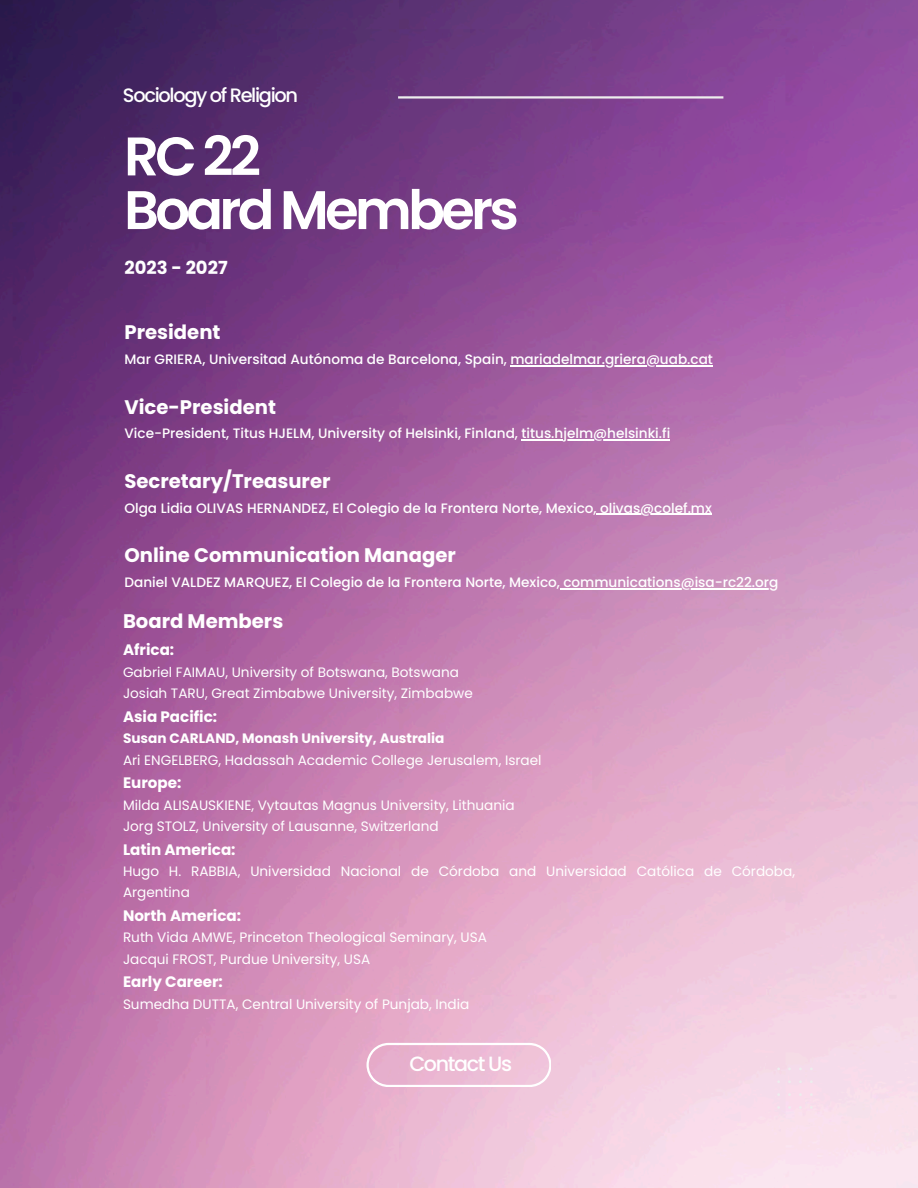
<style>
.page{position:relative;width:918px;height:1188px;background:#fff}
.page>*{position:absolute;margin:0;border:0;box-sizing:border-box;transform-origin:0 0}
.t1{font:600 54.3px/53.7px "Poppins";letter-spacing:-.07em;color:#fff}
.t2{font:500 20.7px "Poppins";letter-spacing:-.065em;color:#fff}
.t3{font:700 19.65px "Poppins";color:#fff}
.t4{font:500 19.35px "Poppins";letter-spacing:-.07em;color:#fff}
.t5{font:700 18px "Poppins";color:#fff}
.t6{font:700 15.15px "Poppins";color:#fff}
.t7{font:13.65px/21.3px "Poppins";color:#fff}
.t8{font:500 13.65px "Poppins";color:#fff}
.t9{font:700 13.65px "Poppins";color:#fff}
</style>
<div class="page">
<img style="left:0;top:0;width:918px;height:1188px">
<svg style="left:464px;top:0;width:454px;height:491px;background:#9a56a1"></svg>
<hr style="left:510px;top:365px;width:203px;height:1px;background:#fff">
<hr style="left:521px;top:440px;width:149px;height:1px;background:#fff">
<hr style="left:600px;top:514px;width:112px;height:1px;background:#fff">
<hr style="left:563px;top:588px;width:215px;height:1px;background:#fff">
<svg style="left:350px;top:1043px;width:214px;height:58px;background:#ecbed5"></svg>
<hr style="left:398px;top:96px;width:325px;height:3px;background:#ededed">
<p class="t4" style="left:123px;top:81px;width:177px">Sociology of Religion</p>
<p class="t1" style="left:124px;top:130px;width:396px">RC 22<br>Board Members</p>
<p class="t5" style="left:124px;top:255px;width:105px">2023 - 2027</p>
<p class="t3" style="left:124px;top:319px;width:98px">President</p>
<p class="t8" style="left:124px;top:350px;width:590px">Mar GRIERA, Universitad Autónoma de Barcelona, Spain, mariadelmar.griera@uab.cat</p>
<p class="t3" style="left:124px;top:393px;width:153px">Vice-President</p>
<p class="t8" style="left:124px;top:424px;width:547px">Vice-President, Titus HJELM, University of Helsinki, Finland, titus.hjelm@helsinki.fi</p>
<p class="t3" style="left:124px;top:467px;width:208px">Secretary/Treasurer</p>
<p class="t8" style="left:124px;top:498px;width:589px">Olga Lidia OLIVAS HERNANDEZ, El Colegio de la Frontera Norte, Mexico, olivas@colef.mx</p>
<p class="t3" style="left:124px;top:542px;width:333px">Online Communication Manager</p>
<p class="t8" style="left:124px;top:573px;width:655px">Daniel VALDEZ MARQUEZ, El Colegio de la Frontera Norte, Mexico, communications@isa-rc22.org</p>
<p class="t3" style="left:123px;top:608px;width:162px">Board Members</p>
<h2 class="t6" style="left:123px;top:640px;width:53px">Africa:</h2>
<h1 class="t7" style="left:123px;top:661px;width:338px">Gabriel FAIMAU, University of Botswana, Botswana</h1>
<h3 class="t7" style="left:123px;top:683px;width:351px">Josiah TARU, Great Zimbabwe University, Zimbabwe</h3>
<h4 class="t6" style="left:123px;top:706px;width:96px">Asia Pacific:</h4>
<h4 class="t9" style="left:123px;top:729px;width:323px">Susan CARLAND, Monash University, Australia</h4>
<h4 class="t7" style="left:123px;top:749px;width:420px">Ari ENGELBERG, Hadassah Academic College Jerusalem, Israel</h4>
<h4 class="t6" style="left:123px;top:772px;width:60px">Europe:</h4>
<p class="t7" style="left:123px;top:794px;width:393px">Milda ALISAUSKIENE, Vytautas Magnus University, Lithuania</p>
<p class="t7" style="left:123px;top:816px;width:317px">Jorg STOLZ, University of Lausanne, Switzerland</p>
<p class="t6" style="left:123px;top:839px;width:114px">Latin America:</p>
<p class="t7" style="left:123px;top:861px;width:674px">Hugo H. RABBIA, Universidad Nacional de Córdoba and Universidad Católica de Córdoba,<br>Argentina</p>
<p class="t6" style="left:123px;top:905px;width:120px">North America:</p>
<p class="t7" style="left:123px;top:927px;width:365px">Ruth Vida AMWE, Princeton Theological Seminary, USA</p>
<p class="t7" style="left:123px;top:948px;width:249px">Jacqui FROST, Purdue University, USA</p>
<p class="t6" style="left:123px;top:971px;width:101px">Early Career:</p>
<p class="t7" style="left:123px;top:993px;width:348px">Sumedha DUTTA, Central University of Punjab, India</p>
<h2 class="t2" style="left:409px;top:1049px;width:104px">Contact Us</h2>
</div>
